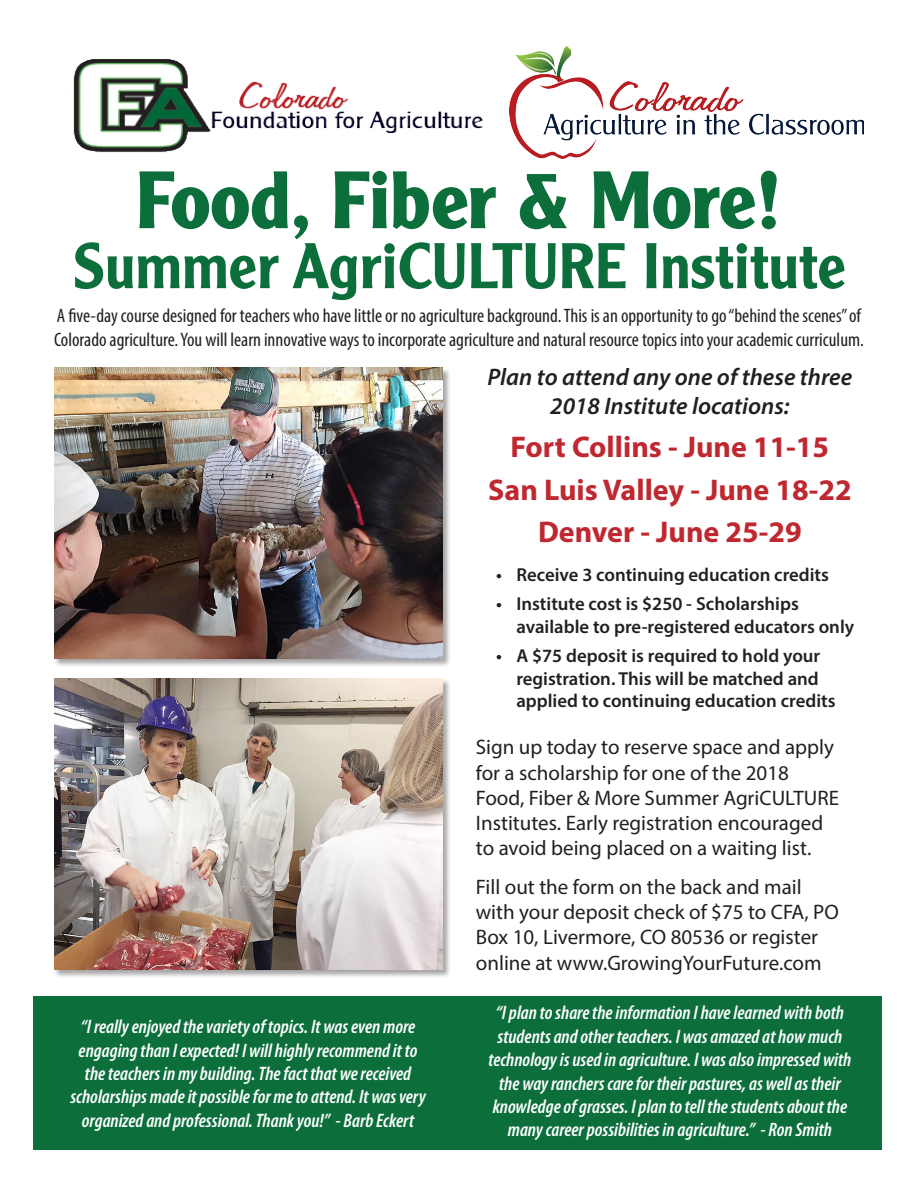
<style>
.page{position:relative;width:918px;height:1188px;background:#fff}
.page>*{position:absolute;margin:0;border:0;box-sizing:border-box;transform-origin:0 0}
.t1{font:700 79.5px "Clearface Gothic LH";color:#0c6f3b}
.t2{font:500 63px "Clearface Gothic LH";color:#0c6f3b}
.t3{font:700 30px "Myriad Pro";color:#bf2830}
.t4{font:italic 600 24px/28.8px "Myriad Pro";color:#231f20;text-align:center}
.t5{font:21px/25.2px "Myriad Pro";color:#231f20}
.t6{font:italic 600 condensed 19.5px/23.4px "Myriad Pro";color:#fff;text-align:center}
.t7{font:condensed 19.5px/23.4px "Myriad Pro";color:#231f20}
.t8{font:600 18.75px/22.5px "Myriad Pro";color:#231f20}
</style>
<div class="page">
<div style="left:33px;top:996px;width:849px;height:154px;background:#0c6f3b"></div>
<img style="left:73px;top:59px;width:410px;height:94px">
<img style="left:509px;top:47px;width:355px;height:111px">
<div style="left:54px;top:367px;width:397px;height:300px;background:#231f20;opacity:.4"></div>
<img style="left:54px;top:367px;width:388px;height:291px">
<div style="left:54px;top:679px;width:397px;height:299px;background:#231f20;opacity:.4"></div>
<img style="left:54px;top:678px;width:388px;height:292px">
<p class="t1" style="left:136px;top:154px;width:648px">Food, Fiber &amp; More!</p>
<p class="t2" style="left:72px;top:227px;width:775px">Summer AgriCULTURE Institute</p>
<p class="t7" style="left:54px;top:304px;width:811px">A five-day course designed for teachers who have little or no agriculture background. This is an opportunity to go “behind the scenes” of<br>Colorado agriculture. You will learn innovative ways to incorporate agriculture and natural resource topics into your academic curriculum.</p>
<p class="t4" style="left:487px;top:362px;width:366px">Plan to attend any one of these three<br>2018 Institute locations:</p>
<p class="t3" style="left:511px;top:427px;width:320px">Fort Collins - June 11-15</p>
<p class="t3" style="left:488px;top:470px;width:365px">San Luis Valley - June 18-22</p>
<p class="t3" style="left:538px;top:513px;width:265px">Denver - June 25-29</p>
<p class="t6" style="left:70px;top:1015px;width:357px">“I really enjoyed the variety of topics. It was even more engaging than I expected! I will highly recommend it to the teachers in my building. The fact that we received scholarships made it possible for me to attend. It was very organized and professional. Thank you!” - Barb Eckert</p>
<p class="t8" style="left:496px;top:563px;width:334px">• Receive 3 continuing education credits</p>
<p class="t8" style="left:516px;top:592px;width:339px;text-indent:-20px">• Institute cost is $250 - Scholarships available to pre-registered educators only</p>
<p class="t8" style="left:516px;top:644px;width:321px;text-indent:-20px">• A $75 deposit is required to hold your registration. This will be matched and applied to continuing education credits</p>
<p class="t5" style="left:476px;top:734px;width:365px">Sign up today to reserve space and apply for a scholarship for one of the 2018<br>Food, Fiber &amp; More Summer AgriCULTURE Institutes. Early registration encouraged to avoid being placed on a waiting list.</p>
<p class="t5" style="left:476px;top:874px;width:365px">Fill out the form on the back and mail with your deposit check of $75 to CFA, PO Box 10, Livermore, CO 80536 or register online at www.GrowingYourFuture.com</p>
<p class="t6" style="left:488px;top:1002px;width:365px">“I plan to share the information I have learned with both students and other teachers. I was amazed at how much technology is used in agriculture. I was also impressed with the way ranchers care for their pastures, as well as their knowledge of grasses. I plan to tell the students about the many career possibilities in agriculture.” - Ron Smith</p>
</div>
